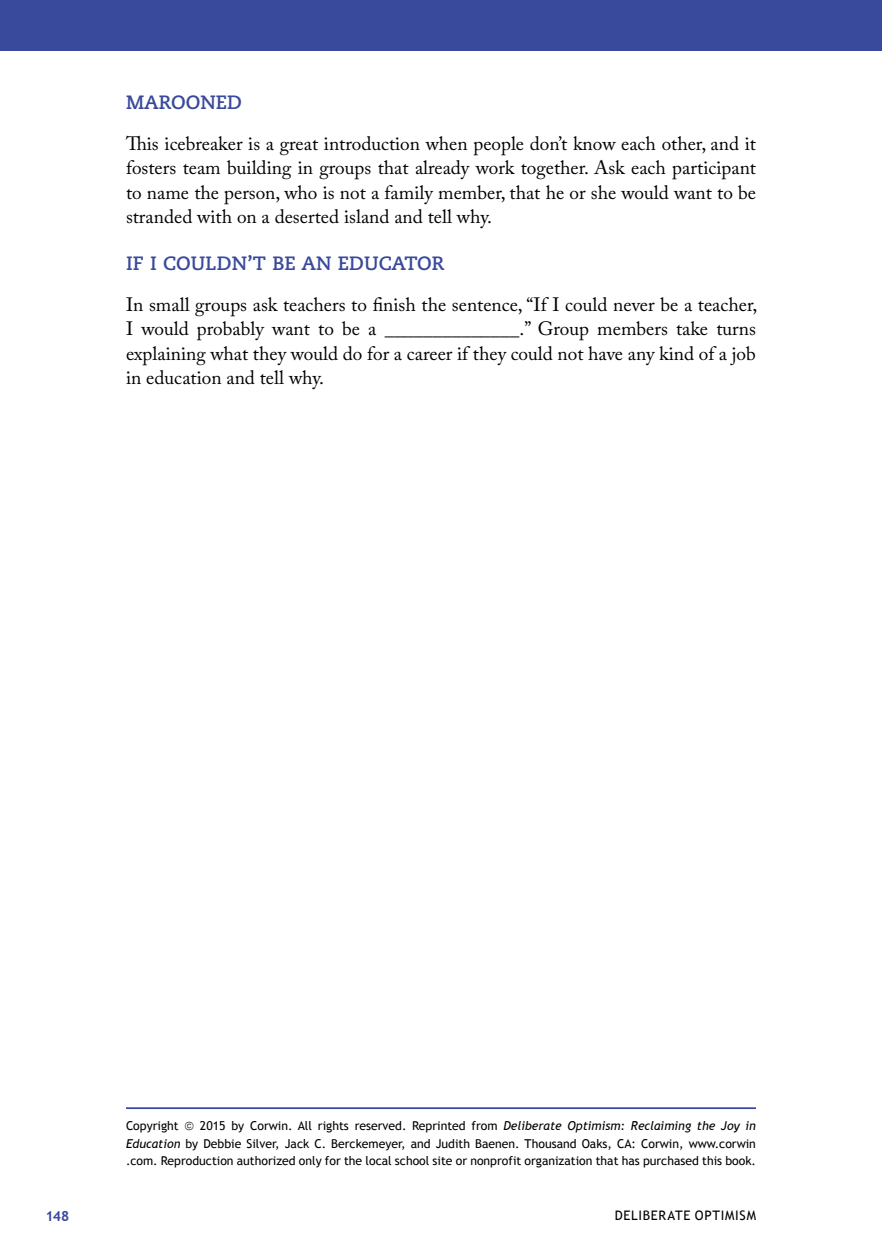
<style>
.page{position:relative;width:882px;height:1260px;background:#fff}
.page>*{position:absolute;margin:0;border:0;box-sizing:border-box;transform-origin:0 0}
.t1{font:19.25px/24.5px "Adobe Caslon Pro";color:#000}
.t2{font:700 14px "Trebuchet MS";color:#39499b}
.t3{font:13.12px "Trebuchet MS";letter-spacing:.055em;color:#000}
.t4{font:12.25px/17.5px "Trebuchet MS";color:#000;text-align:justify}
.s1{font-family:"Caecilia";font-weight:700;color:#39499b}
.s2{font-style:italic}
</style>
<div class="page">
<div style="left:0;top:0;width:882px;height:50px;background:#39499b"></div>
<hr style="left:126px;top:1107px;width:630px;height:2px;background:#39499b">
<p class="t1" style="left:126px;top:83px;width:632px;line-height:40.2px"><span class="s1">MAROONED<br></span>This icebreaker is a great introduction when people don’t know each other, and it</p>
<p class="t1" style="left:126px;top:155px;width:632px;text-align:justify">fosters team building in groups that already work together. Ask each participant to name the person, who is not a family member, that he or she would want to be stranded with on a deserted island and tell why.</p>
<p class="t1" style="left:126px;top:244px;width:633px;line-height:40.2px"><span class="s1">IF I COULDN’T BE AN EDUCATOR<br></span>In small groups ask teachers to finish the sentence, “If I could never be a teacher,</p>
<p class="t1" style="left:126px;top:316px;width:632px;text-align:justify">I would probably want to be a ______________.” Group members take turns explaining what they would do for a career if they could not have any kind of a job in education and tell why.</p>
<p class="t4" style="left:126px;top:1117px;width:632px;text-indent:74px">2015 by Corwin. All rights reserved. Reprinted from <span class="s2">Deliberate Optimism: Reclaiming the Joy in Education</span> by Debbie Silver, Jack C. Berckemeyer, and Judith Baenen. Thousand Oaks, CA: Corwin, www.corwin .com. Reproduction authorized only for the local school site or nonprofit organization that has purchased this book.</p>
<p class="t4" style="left:126px;top:1117px;width:54px">Copyright</p>
<p class="t2" style="left:46px;top:1207px;width:25px">148</p>
<p class="t3" style="left:615px;top:1208px;width:53px">Deliberat</p>
<p class="t3" style="left:683px;top:1208px;width:74px">e Optimism</p>
</div>
